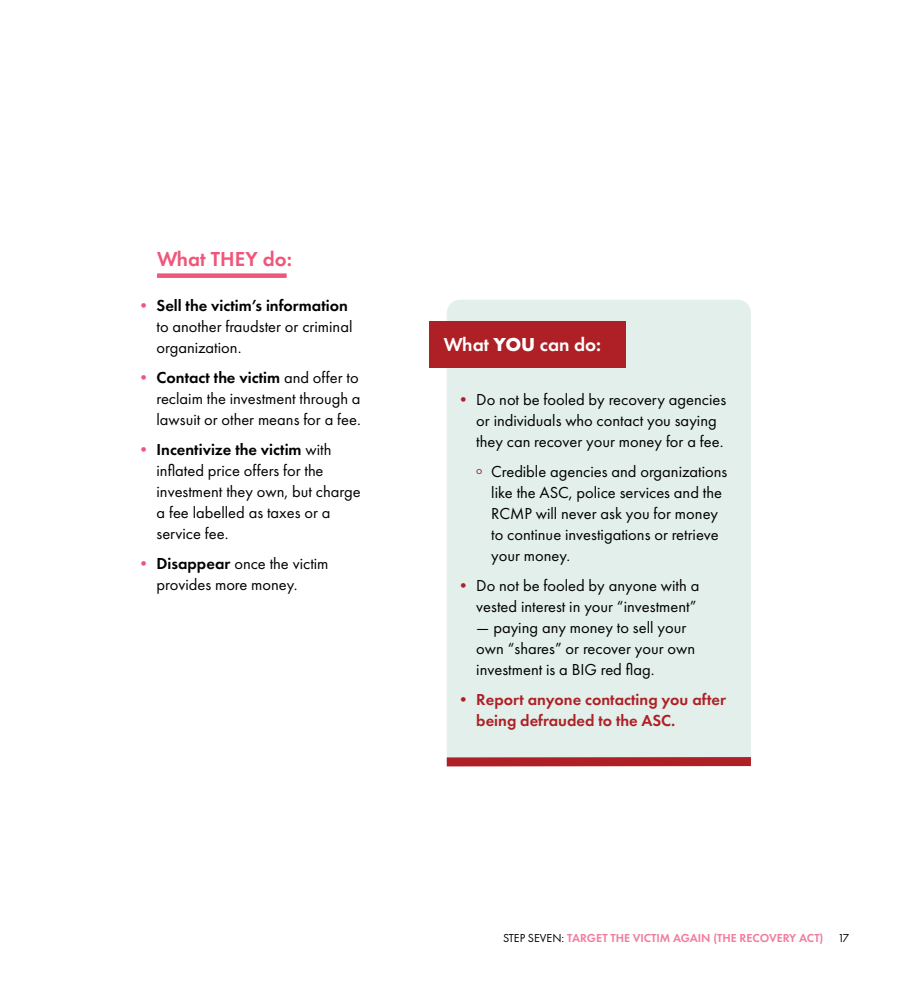
<style>
.page{position:relative;width:918px;height:999px;background:#fff}
.page>*{position:absolute;margin:0;border:0;box-sizing:border-box;transform-origin:0 0}
.t1{font:600 21px "Futura PT";color:#f0567a}
.t2{font:600 19.5px "Futura PT";color:#fff}
.t3{font:16.5px/21px "Futura PT";color:#000}
.t4{font:600 16.5px/21px "Futura PT";color:#ae2025}
.t5{font:600 12px "Futura PT";color:#f27c9d}
.t6{font:12px "Futura PT";color:#000}
.s1{color:#f0567a}
.s2{font-weight:600}
.s3{font-weight:700}
.s4{color:#ae2025}
.s5{font-weight:400}
.s6{font-weight:400;color:#000}
</style>
<div class="page">
<div style="left:447px;top:300px;width:304px;height:457px;background:#e2efea"></div>
<div style="left:429px;top:322px;width:196px;height:46px;background:#ae2025"></div>
<div style="left:447px;top:757px;width:304px;height:9px;background:#ae2025"></div>
<div style="left:157px;top:273px;width:130px;height:5px;background:#f0567a"></div>
<p class="t1" style="left:157px;top:250px;width:137px">What THEY do:</p>
<p class="t3" style="left:157px;top:296px;width:197px;text-indent:-21px"><span class="s1">•</span> <span class="s2">Sell the victim’s information </span>to another fraudster or criminal organization.</p>
<p class="t3" style="left:157px;top:368px;width:206px;text-indent:-21px"><span class="s1">•</span> <span class="s2">Contact the victim</span> and offer to reclaim the investment through a lawsuit or other means for a fee.</p>
<p class="t3" style="left:157px;top:440px;width:206px;text-indent:-21px"><span class="s1">•</span> <span class="s2">Incentivize the victim</span> with inflated price offers for the investment they own, but charge a fee labelled as taxes or a service fee.</p>
<p class="t3" style="left:157px;top:554px;width:174px;text-indent:-21px"><span class="s1">•</span> <span class="s2">Disappear</span> once the victim provides more money.</p>
<p class="t2" style="left:444px;top:336px;width:159px">What <span class="s3">YOU</span> can do:</p>
<p class="t3" style="left:476px;top:390px;width:251px;text-indent:-21px"><span class="s4">•</span> Do not be fooled by recovery agencies or individuals who contact you saying they can recover your money for a fee.</p>
<p class="t3" style="left:491px;top:462px;width:238px;text-indent:-15px"><sup>o</sup> Credible agencies and organizations like the ASC, police services and the<br>RCMP will never ask you for money to continue investigations or retrieve your money.</p>
<p class="t3" style="left:455px;top:576px;width:246px;text-align:right"><span class="s4">•</span> Do not be fooled by anyone with a vested interest in your “investment”</p>
<p class="t3" style="left:476px;top:618px;width:220px">— paying any money to sell your own “shares” or recover your own investment is a BIG red flag.</p>
<p class="t4" style="left:476px;top:690px;width:251px;text-indent:-21px"><span class="s5">•</span> Report anyone contacting you after being defrauded to the ASC.</p>
<p class="t5" style="left:503px;top:933px;width:322px"><span class="s6">STEP SEVEN:</span> TARGET THE VICTIM AGAIN (THE RECOVERY ACT)</p>
<p class="t6" style="left:837px;top:931px;width:14px">17</p>
</div>
